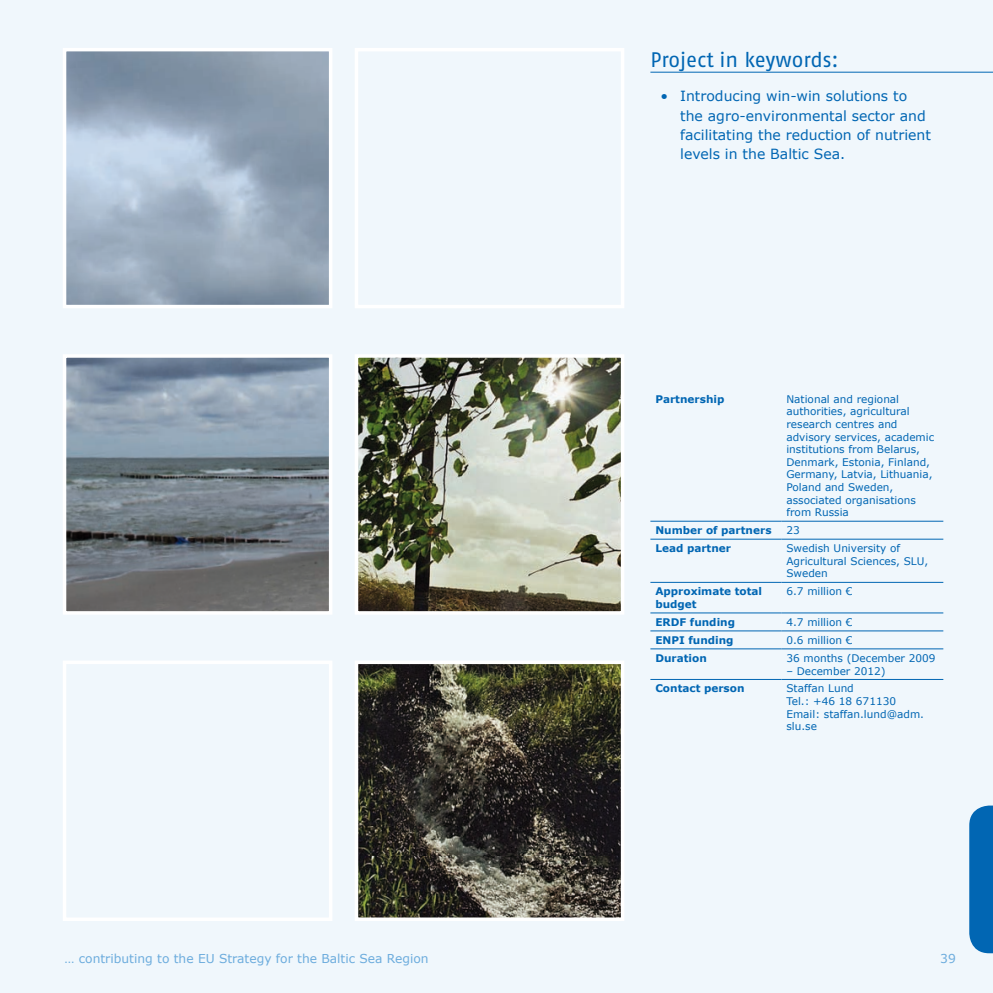
<style>
.page{position:relative;width:993px;height:993px;background:#fff}
.page>*{position:absolute;margin:0;border:0;box-sizing:border-box;transform-origin:0 0}
.t1{font:21px "Fago No LV";letter-spacing:-.005em;color:#0166b3}
.t2{font:14px/19.2px "Verdana";color:#0166b3}
.t3{font:12.25px "Verdana";color:#6cacdd}
.t4{font:10.5px/12.6px "Verdana";color:#0166b3}
.t5{font:700 10.5px/12.6px "Verdana";color:#0166b3}
</style>
<div class="page">
<div style="left:0;top:0;width:992px;height:992px;background:#f0f7fc"></div>
<svg style="left:969px;top:805px;width:23px;height:147px"></svg>
<hr style="left:650px;top:72px;width:342px;height:1px;background:#0166b3">
<hr style="left:650px;top:520px;width:131px;height:1px;background:#0166b3">
<hr style="left:781px;top:520px;width:162px;height:1px;background:#0166b3">
<hr style="left:650px;top:538px;width:131px;height:1px;background:#0166b3">
<hr style="left:781px;top:538px;width:162px;height:1px;background:#0166b3">
<hr style="left:650px;top:582px;width:131px;height:1px;background:#0166b3">
<hr style="left:781px;top:582px;width:162px;height:1px;background:#0166b3">
<hr style="left:650px;top:612px;width:131px;height:1px;background:#0166b3">
<hr style="left:781px;top:612px;width:162px;height:1px;background:#0166b3">
<hr style="left:650px;top:630px;width:131px;height:1px;background:#0166b3">
<hr style="left:781px;top:630px;width:162px;height:1px;background:#0166b3">
<hr style="left:650px;top:648px;width:131px;height:1px;background:#0166b3">
<hr style="left:781px;top:648px;width:162px;height:1px;background:#0166b3">
<hr style="left:650px;top:679px;width:131px;height:1px;background:#0166b3">
<hr style="left:781px;top:679px;width:162px;height:1px;background:#0166b3">
<svg style="left:63px;top:48px;width:269px;height:566px"></svg>
<div style="left:354px;top:48px;width:270px;height:260px;border:4px solid #fff"></div>
<img style="left:355px;top:354px;width:269px;height:567px">
<div style="left:63px;top:660px;width:269px;height:260px;border:4px solid #fff"></div>
<h1 class="t1" style="left:650px;top:48px;width:190px">Project in keywords:</h1>
<h2 class="t2" style="left:680px;top:86px;width:252px;text-indent:-20px">• Introducing win-win solutions to the agro-environmental sector and facilitating the reduction of nutrient levels in the Baltic Sea.</h2>
<p class="t5" style="left:655px;top:392px;width:71px">Partnership</p>
<p class="t4" style="left:786px;top:392px;width:149px">National and regional authorities, agricultural research centres and advisory services, academic institutions from Belarus,<br>Denmark, Estonia, Finland,<br>Germany, Latvia, Lithuania,<br>Poland and Sweden, associated organisations from Russia</p>
<p class="t5" style="left:655px;top:524px;width:118px">Number of partners</p>
<p class="t4" style="left:786px;top:523px;width:15px">23</p>
<p class="t5" style="left:655px;top:542px;width:77px">Lead partner</p>
<p class="t4" style="left:786px;top:541px;width:143px">Swedish University of<br>Agricultural Sciences, SLU,<br>Sweden</p>
<p class="t5" style="left:655px;top:585px;width:108px">Approximate total budget</p>
<p class="t4" style="left:786px;top:584px;width:67px">6.7 million €</p>
<p class="t5" style="left:655px;top:615px;width:81px">ERDF funding</p>
<p class="t4" style="left:786px;top:615px;width:67px">4.7 million €</p>
<p class="t5" style="left:655px;top:633px;width:80px">ENPI funding</p>
<p class="t4" style="left:786px;top:633px;width:67px">0.6 million €</p>
<p class="t5" style="left:655px;top:651px;width:53px">Duration</p>
<p class="t4" style="left:786px;top:651px;width:150px">36 months (December 2009</p>
<p class="t4" style="left:786px;top:663px;width:101px">– December 2012)</p>
<p class="t5" style="left:655px;top:682px;width:91px">Contact person</p>
<p class="t4" style="left:786px;top:681px;width:139px">Staffan Lund<br>Tel.: +46 18 671130<br>Email: staffan.lund@adm. slu.se</p>
<p class="t3" style="left:64px;top:950px;width:365px">… contributing to the EU Strategy for the Baltic Sea Region</p>
<p class="t3" style="left:939px;top:950px;width:17px">39</p>
</div>
